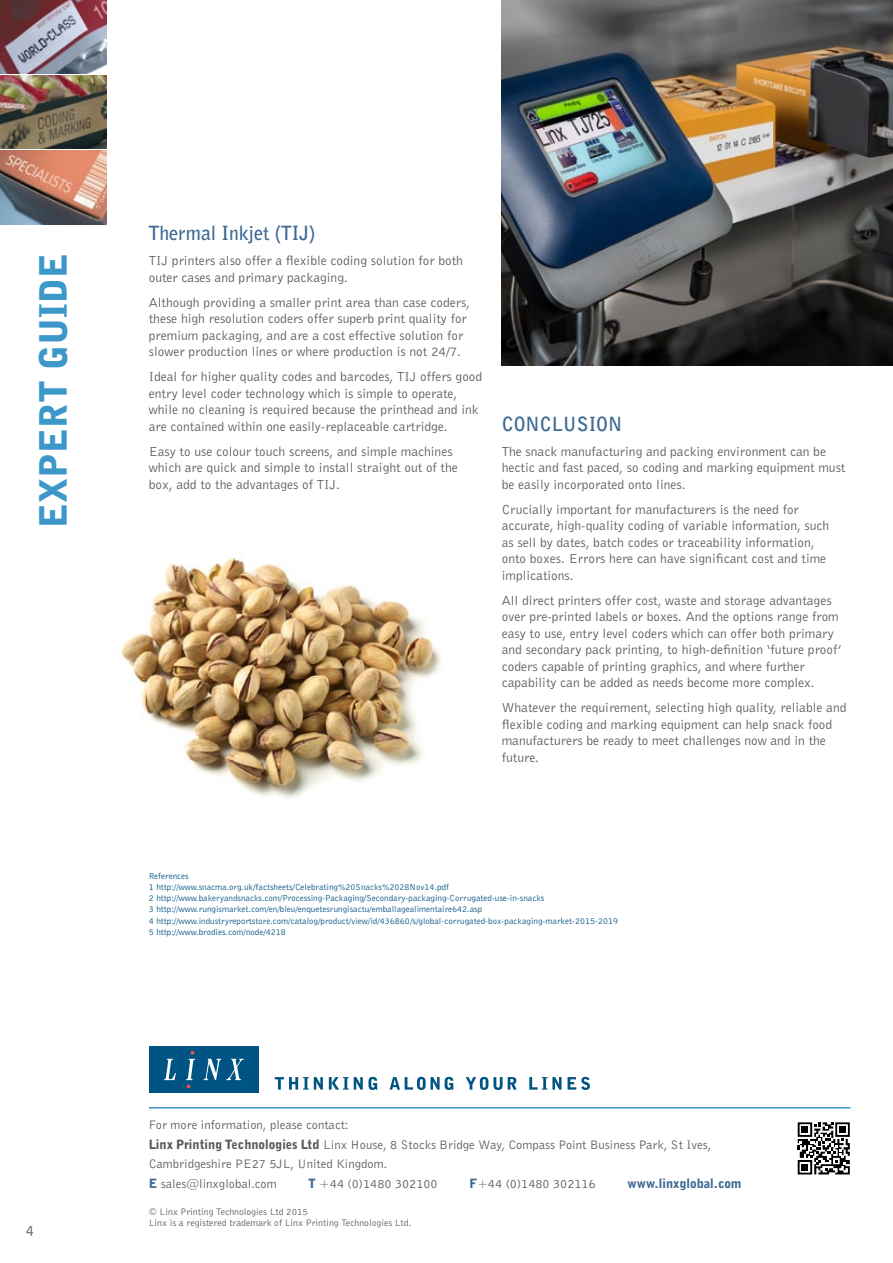
<style>
.page{position:relative;width:893px;height:1263px;background:#fff}
.page>*{position:absolute;margin:0;border:0;box-sizing:border-box;transform-origin:0 0}
.t1{font:900 37.5px "Bell Gothic Std";color:#3c98c9}
.t2{font:700 19.5px "Bell Gothic BT";color:#3f6994}
.t3{font:13.5px/16.5px "Bell Gothic BT";color:#58595b}
.t4{font:700 13.5px "Bell Gothic BT";color:#6d6e71}
.t5{font:12.75px/19.5px "Bell Gothic BT";color:#58595b}
.t6{font:900 12.75px "Bell Gothic";color:#3f6994}
.t7{font:9.75px/11.7px "Bell Gothic BT";color:#58595b}
.t8{font:9px/11.2px "Bell Gothic BT";color:#005483}
.s1{font-family:"Bell Gothic";font-weight:900}
.s2{font-family:"Bell Gothic";font-weight:900;color:#3f6994}
.s3{font-family:"Bell Gothic Std";font-weight:900;color:#3f6994}
</style>
<div class="page">
<img style="left:0;top:0;width:106px;height:73px">
<img style="left:0;top:75px;width:106px;height:74px">
<img style="left:0;top:151px;width:106px;height:73px">
<div style="left:149px;top:1046px;width:110px;height:47px;background:#005483"></div>
<svg style="left:164px;top:1059px;width:12px;height:21px"></svg>
<svg style="left:204px;top:1059px;width:40px;height:21px"></svg>
<svg style="left:186px;top:1051px;width:9px;height:37px"></svg>
<svg style="left:275px;top:1077px;width:48px;height:13px"></svg>
<svg style="left:329px;top:1077px;width:48px;height:13px"></svg>
<svg style="left:390px;top:1077px;width:63px;height:13px"></svg>
<svg style="left:466px;top:1077px;width:51px;height:13px"></svg>
<svg style="left:529px;top:1077px;width:33px;height:13px"></svg>
<svg style="left:568px;top:1077px;width:22px;height:13px"></svg>
<hr style="left:149px;top:1107px;width:701px;height:1px;background:#3c98c9">
<svg style="left:798px;top:1122px;width:52px;height:52px"></svg>
<img style="left:502px;top:0;width:391px;height:366px">
<img style="left:120px;top:557px;width:321px;height:241px">
<h1 class="t1" style="left:31px;top:528px;width:276px;rotate:-90deg">EXPERT GUIDE</h1>
<p class="t4" style="left:26px;top:1222px;width:9px">4</p>
<h2 class="t2" style="left:149px;top:220px;width:168px">Thermal Inkjet (TIJ)</h2>
<p class="t3" style="left:149px;top:252px;width:316px">TIJ printers also offer a flexible coding solution for both outer cases and primary packaging.</p>
<p class="t3" style="left:149px;top:294px;width:323px">Although providing a smaller print area than case coders, these high resolution coders offer superb print quality for premium packaging, and are a cost effective solution for slower production lines or where production is not 24/7.</p>
<p class="t3" style="left:149px;top:368px;width:335px">Ideal for higher quality codes and barcodes, TIJ offers good entry level coder technology which is simple to operate, while no cleaning is required because the printhead and ink are contained within one easily-replaceable cartridge.</p>
<p class="t3" style="left:149px;top:443px;width:311px">Easy to use colour touch screens, and simple machines which are quick and simple to install straight out of the box, add to the advantages of TIJ.</p>
<h2 class="t2" style="left:502px;top:411px;width:122px">CONCLUSION</h2>
<p class="t3" style="left:502px;top:443px;width:345px">The snack manufacturing and packing environment can be hectic and fast paced, so coding and marking equipment must be easily incorporated onto lines.</p>
<p class="t3" style="left:502px;top:501px;width:329px">Crucially important for manufacturers is the need for accurate, high-quality coding of variable information, such as sell by dates, batch codes or traceability information, onto boxes. Errors here can have significant cost and time implications.</p>
<p class="t3" style="left:502px;top:592px;width:341px">All direct printers offer cost, waste and storage advantages over pre-printed labels or boxes. And the options range from easy to use, entry level coders which can offer both primary and secondary pack printing, to high-definition ‘future proof’ coders capable of printing graphics, and where further capability can be added as needs become more complex.</p>
<p class="t3" style="left:502px;top:699px;width:346px">Whatever the requirement, selecting high quality, reliable and flexible coding and marking equipment can help snack food manufacturers be ready to meet challenges now and in the future.</p>
<p class="t8" style="left:149px;top:870px;width:471px">References<br>1 http://www.snacma.org.uk/factsheets/Celebrating%20Snacks%2028Nov14.pdf<br>2 http://www.bakeryandsnacks.com/Processing-Packaging/Secondary-packaging-Corrugated-use-in-snacks<br>3 http://www.rungismarket.com/en/bleu/enquetesrungisactu/emballagealimentaire642.asp<br>4 http://www.industryreportstore.com/catalog/product/view/id/436860/s/global-corrugated-box-packaging-market-2015-2019<br>5 http://www.brodies.com/node/4218</p>
<p class="t5" style="left:149px;top:1115px;width:564px">For more information, please contact:<br><span class="s1">Linx Printing Technologies Ltd</span> Linx House, 8 Stocks Bridge Way, Compass Point Business Park, St Ives, Cambridgeshire PE27 5JL, United Kingdom.<br><span class="s2">E</span> sales@linxglobal.com</p>
<p class="t5" style="left:309px;top:1173px;width:131px"><span class="s2">T</span> +44 (0)1480 302100</p>
<p class="t5" style="left:470px;top:1173px;width:128px"><span class="s3">F</span>+44 (0)1480 302116</p>
<p class="t6" style="left:628px;top:1175px;width:115px">www.linxglobal.com</p>
<p class="t7" style="left:149px;top:1205px;width:264px">© Linx Printing Technologies Ltd 2015<br>Linx is a registered trademark of Linx Printing Technologies Ltd.</p>
</div>
